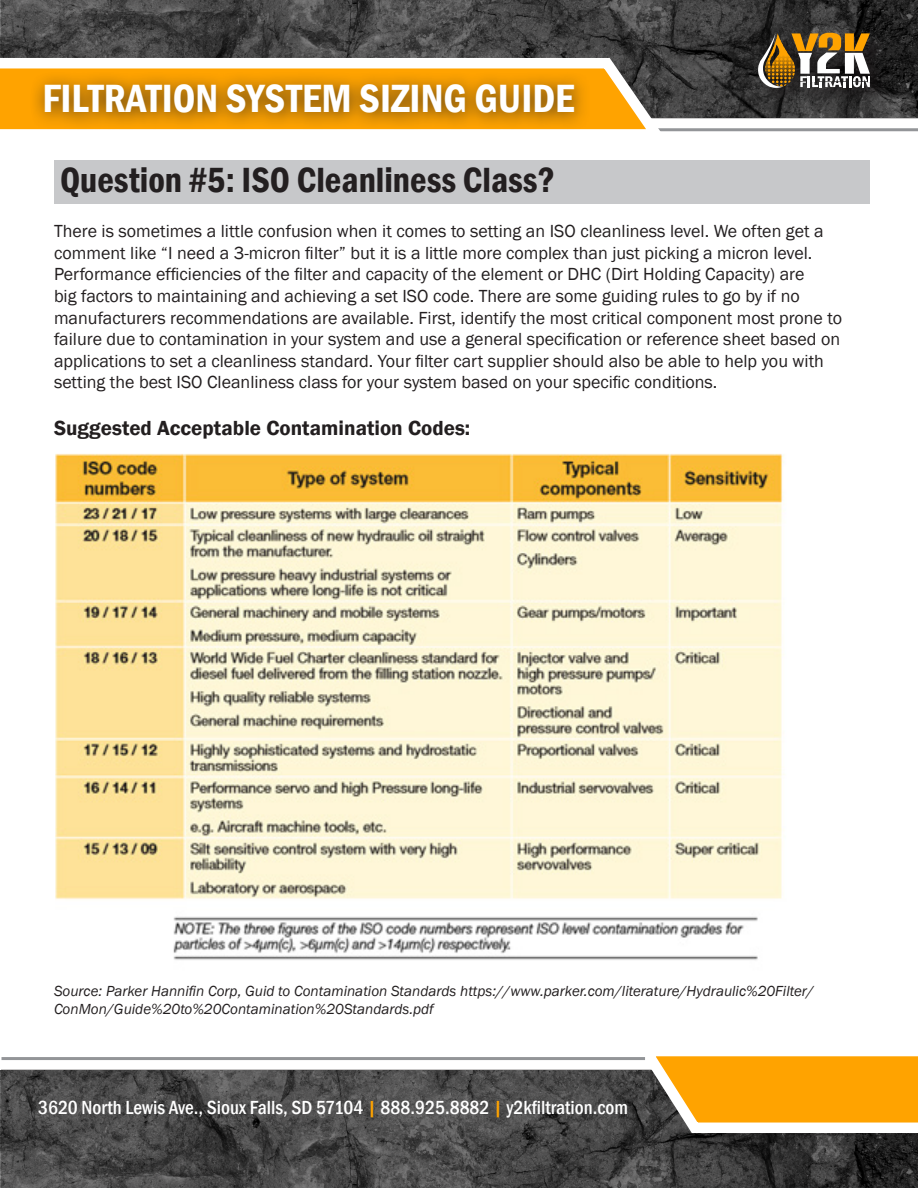
<style>
.page{position:relative;width:918px;height:1188px;background:#fff}
.page>*{position:absolute;margin:0;border:0;box-sizing:border-box;transform-origin:0 0}
.t1{font:600 condensed 40.5px "Franklin Gothic";color:#fff}
.t2{font:600 condensed 36px "Franklin Gothic";color:#231f20}
.t3{font:600 21px "Franklin Gothic";color:#231f20}
.t4{font:500 condensed 19.5px "Franklin Gothic";color:#fff}
.t5{font:18px/21.6px "Franklin Gothic";color:#231f20}
.t6{font:italic 15px/18px "Franklin Gothic";color:#231f20}
.s1{color:#ffa300}
</style>
<div class="page">
<div style="left:54px;top:160px;width:815px;height:44px;background:#c7c8ca"></div>
<img style="left:56px;top:454px;width:728px;height:506px">
<svg style="left:2px;top:0;width:916px;height:118px;background:#403f3f"></svg>
<div style="left:759px;top:33px;width:127px;height:71px;background:#231f20;opacity:.75"></div>
<svg style="left:758px;top:33px;width:112px;height:55px"></svg>
<hr style="left:591px;top:128px;width:327px;height:3px;background:#939598">
<svg style="left:0;top:51px;width:676px;height:81px"></svg>
<div style="left:30px;top:71px;width:561px;height:60px;background:#231f20;opacity:.75"></div>
<svg style="left:1px;top:1057px;width:15px;height:13px"></svg>
<svg style="left:2px;top:1070px;width:916px;height:118px;background:#464646"></svg>
<svg style="left:627px;top:1056px;width:291px;height:84px;background:#d69a2f"></svg>
<hr style="left:2px;top:1057px;width:643px;height:3px;background:#939598">
<p class="t1" style="left:43px;top:71px;width:533px">FILTRATION SYSTEM SIZING GUIDE</p>
<p class="t2" style="left:60px;top:156px;width:496px">Question #5: ISO Cleanliness Class?</p>
<p class="t5" style="left:54px;top:221px;width:790px">There is sometimes a little confusion when it comes to setting an ISO cleanliness level. We often get a comment like “I need a 3-micron filter” but it is a little more complex than just picking a micron level.<br>Performance efficiencies of the filter and capacity of the element or DHC (Dirt Holding Capacity) are<br>big factors to maintaining and achieving a set ISO code. There are some guiding rules to go by if no manufacturers recommendations are available. First, identify the most critical component most prone to failure due to contamination in your system and use a general specification or reference sheet based on applications to set a cleanliness standard. Your filter cart supplier should also be able to help you with setting the best ISO Cleanliness class for your system based on your specific conditions.</p>
<p class="t3" style="left:54px;top:415px;width:418px">Suggested Acceptable Contamination Codes:</p>
<p class="t6" style="left:54px;top:982px;width:762px">Source: Parker Hannifin Corp, Guid to Contamination Standards https://www.parker.com/literature/Hydraulic%20Filter/<br>ConMon/Guide%20to%20Contamination%20Standards.pdf</p>
<p class="t4" style="left:38px;top:1095px;width:591px">3620 North Lewis Ave., Sioux Falls, SD 57104 <span class="s1">|</span> 888.925.8882 <span class="s1">|</span> y2kfiltration.com</p>
</div>
